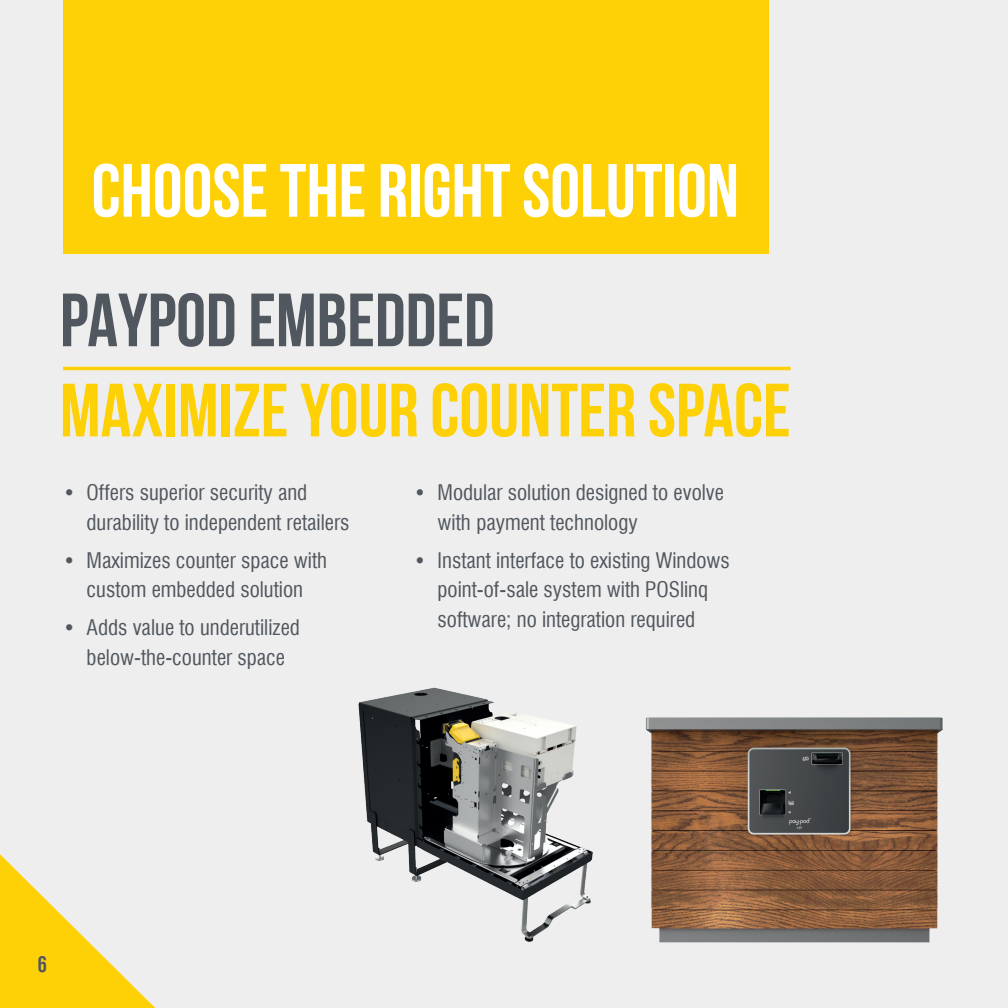
<style>
.page{position:relative;width:1008px;height:1008px;background:#efeeee}
.page>*{position:absolute;margin:0;border:0;box-sizing:border-box;transform-origin:0 0}
.t1{font:75.25px "Bebas Neue";color:#fed006}
.t2{font:75.25px "Bebas Neue";color:#fff}
.t3{font:75.25px "Bebas Neue";color:#50575e}
.t4{font:22.75px "Bebas Neue";color:#50575e}
.t5{font:condensed 21px/29.8px "Swiss 721";color:#50575e;text-align:center}
</style>
<div class="page">
<div style="left:63px;top:0;width:706px;height:253px;background:#fed006"></div>
<hr style="left:63px;top:367px;width:728px;height:3px;background:#fed006">
<img style="left:358px;top:687px;width:235px;height:255px">
<img style="left:646px;top:717px;width:297px;height:226px">
<svg style="left:0;top:854px;width:155px;height:154px"></svg>
<p class="t2" style="left:92px;top:149px;width:649px">CHOOSE THE RIGHT SOLUTION</p>
<p class="t3" style="left:60px;top:279px;width:436px">PAYPOD EMBEDDED</p>
<p class="t1" style="left:60px;top:369px;width:732px">MAXIMIZE YOUR COUNTER SPACE</p>
<p class="t5" style="left:87px;top:477px;width:264px;text-align:left;text-indent:-24px">• Offers superior security and durability to independent retailers</p>
<p class="t5" style="left:63px;top:544px;width:266px">• Maximizes counter space with custom embedded solution</p>
<p class="t5" style="left:63px;top:612px;width:238px">• Adds value to underutilized below-the-counter space</p>
<p class="t5" style="left:438px;top:477px;width:288px;text-align:left;text-indent:-24px">• Modular solution designed to evolve with payment technology</p>
<p class="t5" style="left:414px;top:544px;width:318px">• Instant interface to existing Windows point-of-sale system with POSlinq software; no integration required</p>
<p class="t4" style="left:38px;top:952px;width:11px">6</p>
</div>
